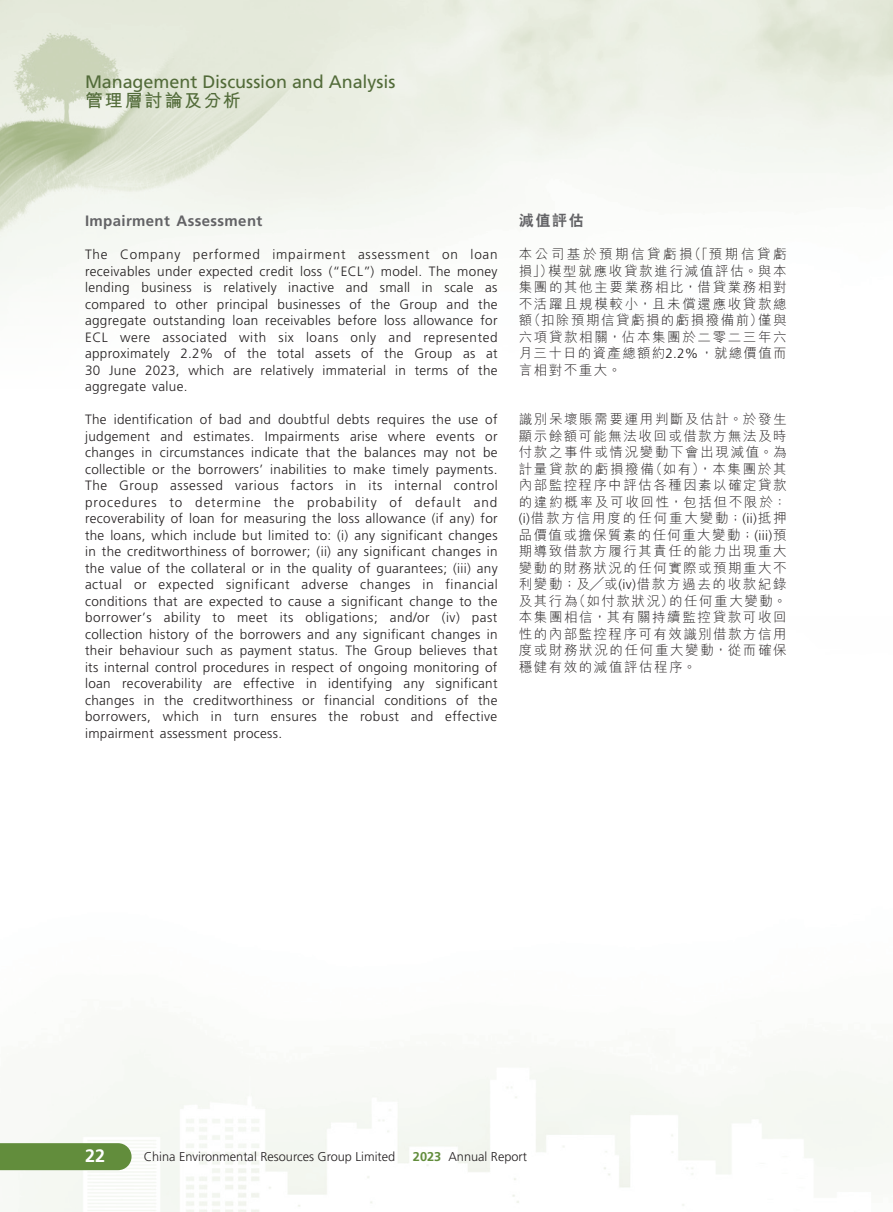
<style>
.page{position:relative;width:893px;height:1212px;background:#fff}
.page>*{position:absolute;margin:0;border:0;box-sizing:border-box;transform-origin:0 0}
.t1{font:18px "Frutiger LT Std";letter-spacing:-.005em;color:#526b39}
.t2{font:700 18px "M Hei HK";letter-spacing:.1em;color:#526b39}
.t3{font:700 18px "Frutiger LT Std";color:#fff}
._04___H2{font:700 15px "Frutiger LT Std";letter-spacing:.025em;color:#636366}
._04___H2-2{font:800 15px "C Hei 2 HK";color:#636366}
._01_Body_Text{font:300 13.5px/16.5px "Frutiger LT Std";letter-spacing:.025em;color:#231f20;text-align:justify}
._01_Body_Text-2{font:300 13.5px/16.5px "M Hei HK";letter-spacing:.115em;color:#231f20;text-align:justify}
.t4{font:300 12.75px "Frutiger LT Std";color:#231f20}
.s1{font-family:"Frutiger LT Std"}
.s2{font-weight:700;color:#628d3c}
</style>
<div class="page">
<img style="left:0;top:0;width:892px;height:286px">
<div style="left:0;top:1143px;width:132px;height:27px;background:#628d3c"></div>
<h1 class="t1" style="left:85px;top:71px;width:312px">Management Discussion and Analysis</h1>
<h1 class="t2" style="left:85px;top:88px;width:157px">管理層討論及分析</h1>
<p class="_04___H2" style="left:85px;top:212px;width:179px">Impairment Assessment</p>
<p class="_01_Body_Text" style="left:85px;top:246px;width:414px">The Company performed impairment assessment on loan receivables under expected credit loss (“ECL”) model. The money lending business is relatively inactive and small in scale as compared to other principal businesses of the Group and the aggregate outstanding loan receivables before loss allowance for ECL were associated with six loans only and represented approximately 2.2% of the total assets of the Group as at 30 June 2023, which are relatively immaterial in terms of the aggregate value.</p>
<p class="_01_Body_Text" style="left:85px;top:411px;width:414px">The identification of bad and doubtful debts requires the use of judgement and estimates. Impairments arise where events or changes in circumstances indicate that the balances may not be collectible or the borrowers’ inabilities to make timely payments.<br>The Group assessed various factors in its internal control procedures to determine the probability of default and recoverability of loan for measuring the loss allowance (if any) for the loans, which include but limited to: (i) any significant changes in the creditworthiness of borrower; (ii) any significant changes in the value of the collateral or in the quality of guarantees; (iii) any actual or expected significant adverse changes in financial conditions that are expected to cause a significant change to the borrower’s ability to meet its obligations; and/or (iv) past collection history of the borrowers and any significant changes in their behaviour such as payment status. The Group believes that its internal control procedures in respect of ongoing monitoring of loan recoverability are effective in identifying any significant changes in the creditworthiness or financial conditions of the borrowers, which in turn ensures the robust and effective impairment assessment process.</p>
<p class="_04___H2-2" style="left:519px;top:210px;width:67px">減值評估</p>
<p class="_01_Body_Text-2" style="left:519px;top:245px;width:269px">本公司基於預期信貸虧損（「預期信貸虧損」）模型就應收貸款進行減值評估。與本集團的其他主要業務相比，借貸業務相對不活躍且規模較小，且未償還應收貸款總額（扣除預期信貸虧損的虧損撥備前）僅與六項貸款相關，佔本集團於二零二三年六月三十日的資產總額約<span class="s1">2.2%</span>，就總價值而言相對不重大。</p>
<p class="_01_Body_Text-2" style="left:519px;top:410px;width:269px">識別呆壞賬需要運用判斷及估計。於發生顯示餘額可能無法收回或借款方無法及時付款之事件或情況變動下會出現減值。為計量貸款的虧損撥備（如有），本集團於其內部監控程序中評估各種因素以確定貸款的違約概率及可收回性，包括但不限於：<span class="s1">(i)</span>借款方信用度的任何重大變動；<span class="s1">(ii)</span>抵押品價值或擔保質素的任何重大變動；<span class="s1">(iii)</span>預期導致借款方履行其責任的能力出現重大變動的財務狀況的任何實際或預期重大不利變動；及╱或<span class="s1">(iv)</span>借款方過去的收款紀錄及其行為（如付款狀況）的任何重大變動。本集團相信，其有關持續監控貸款可收回性的內部監控程序可有效識別借款方信用度或財務狀況的任何重大變動，從而確保穩健有效的減值評估程序。</p>
<h1 class="t3" style="left:85px;top:1145px;width:22px">22</h1>
<p class="t4" style="left:144px;top:1149px;width:253px">China Environmental Resources Group Limited</p>
<p class="t4" style="left:413px;top:1149px;width:116px"><span class="s2">2023</span> Annual Report</p>
</div>
